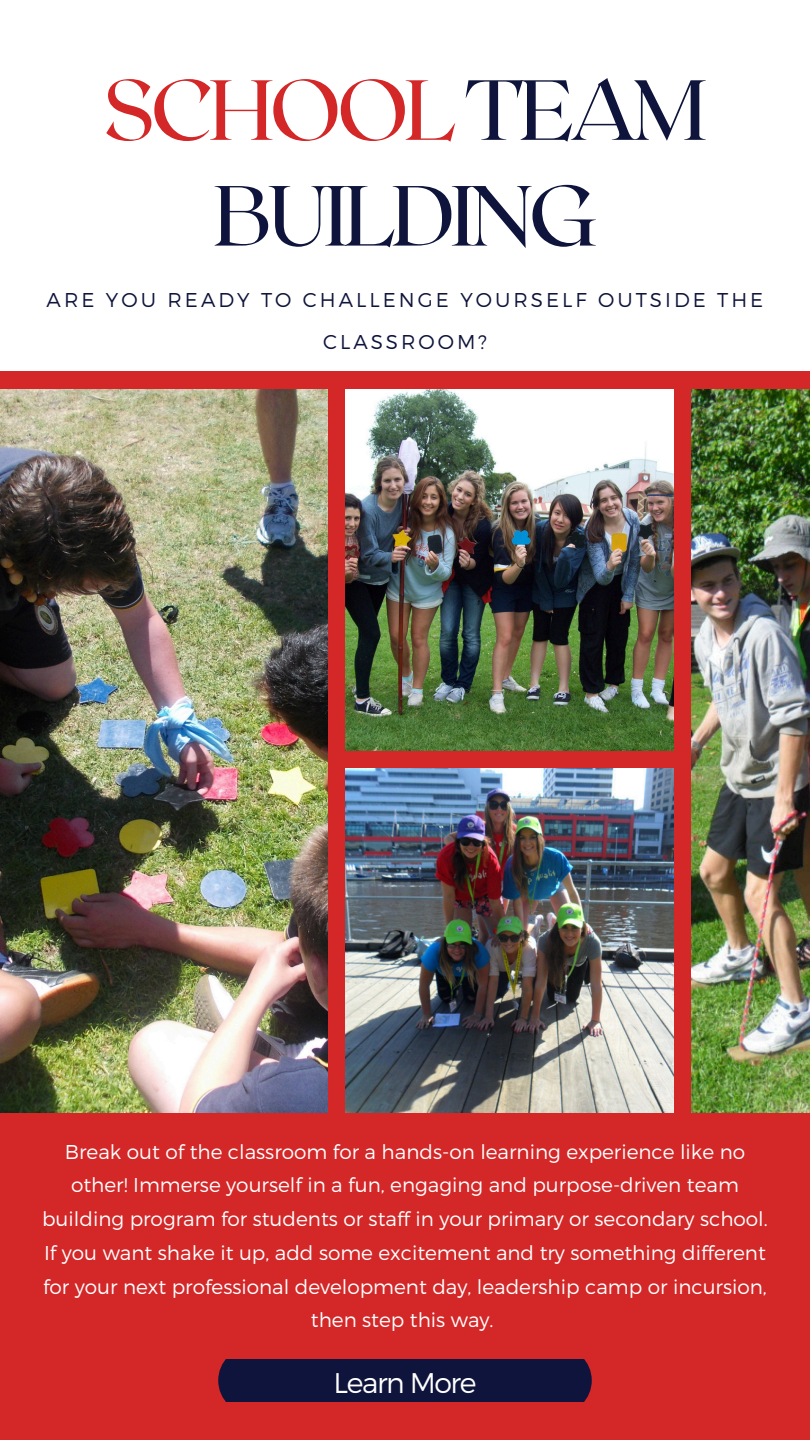
<style>
.page{position:relative;width:810px;height:1440px;background:#fff}
.page>*{position:absolute;margin:0;border:0;box-sizing:border-box;transform-origin:0 0}
.t1{font:85.1px/105.8px "Roxborough CF";letter-spacing:-.05em;color:#0e143b;text-align:center}
.t2{font:300 28.4px "Montserrat";letter-spacing:-.05em;color:#fff}
.t3{font:300 20px/33.8px "Montserrat";color:#fff;text-align:center}
.t4{font:300 20px/42px "Montserrat";letter-spacing:.15em;color:#0e143b;text-align:center}
.s1{color:#d32728}
</style>
<div class="page">
<div style="left:0;top:371px;width:810px;height:1069px;background:#d32728"></div>
<img style="left:0;top:389px;width:328px;height:723px">
<img style="left:692px;top:389px;width:118px;height:723px">
<img style="left:346px;top:389px;width:328px;height:362px">
<img style="left:346px;top:769px;width:328px;height:343px">
<div style="left:218px;top:1359px;width:374px;height:43px;background:#0e143b"></div>
<h1 class="t1" style="left:103px;top:53px;width:606px"><span class="s1">SCHOOL</span>TEAM<br>BUILDING</h1>
<p class="t4" style="left:47px;top:278px;width:718px">ARE YOU READY TO CHALLENGE YOURSELF OUTSIDE THE<br>CLASSROOM?</p>
<p class="t3" style="left:42px;top:1134px;width:727px">Break out of the classroom for a hands-on learning experience like no other! Immerse yourself in a fun, engaging and purpose-driven team building program for students or staff in your primary or secondary school.</p>
<p class="t3" style="left:43px;top:1235px;width:725px">If you want shake it up, add some excitement and try something different for your next professional development day, leadership camp or incursion, then step this way.</p>
<p class="t2" style="left:334px;top:1364px;width:144px">Learn More</p>
</div>
